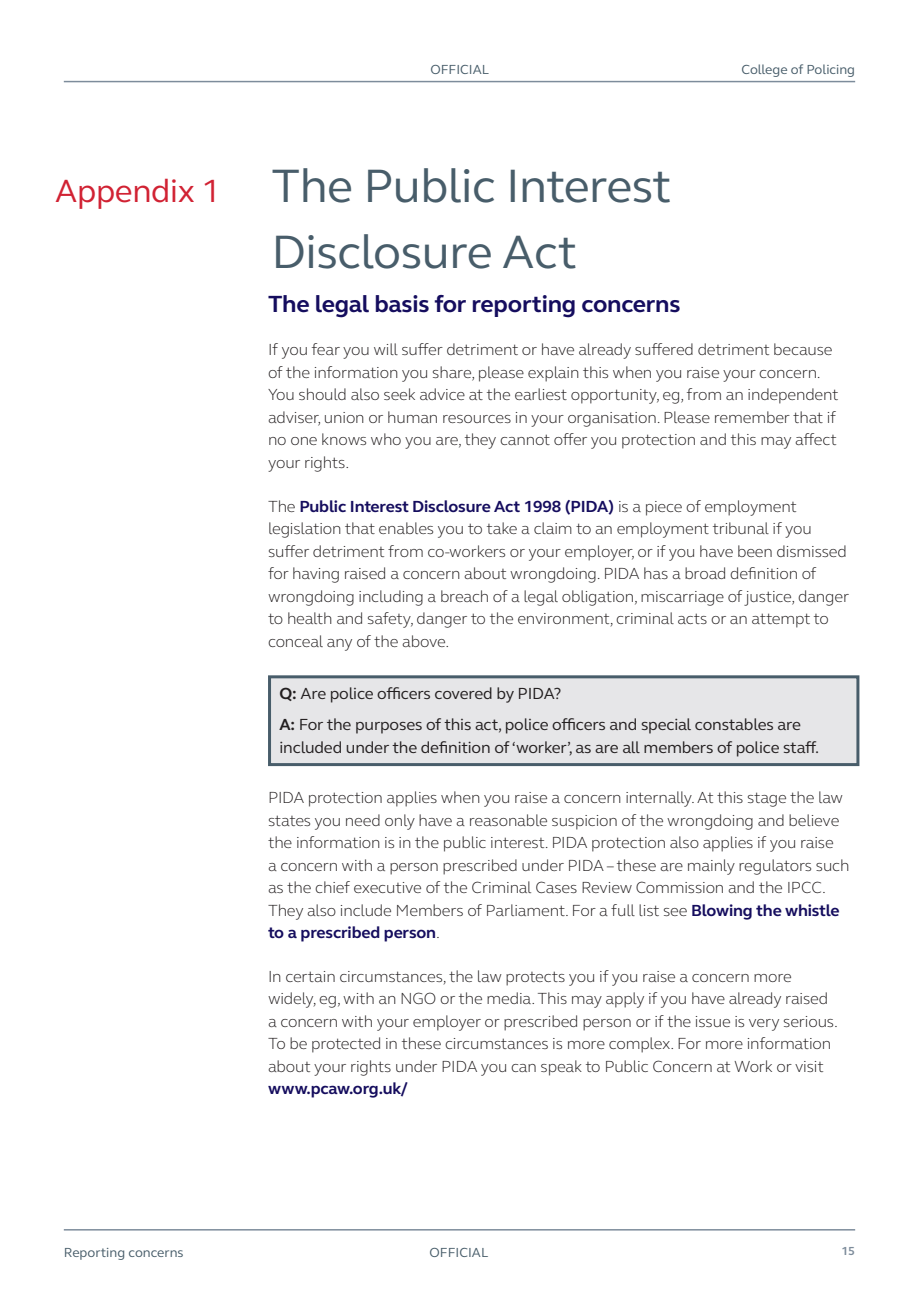
<style>
.page{position:relative;width:919px;height:1289px;background:#fff}
.page>*{position:absolute;margin:0;border:0;box-sizing:border-box;transform-origin:0 0}
.Section_header{font:48px/66px "FS Elliot Pro";letter-spacing:-.01em;color:#485d6a}
.Copy_blurb_blue{font:700 24px "FS Elliot Pro";letter-spacing:-.01em;color:#150d5e}
.Body_copy_NEW{font:300 16.5px/22.5px "FS Elliot Pro";letter-spacing:-.01em;color:#231f20}
.Text_box{font:16.5px/22.5px "FS Elliot Pro";letter-spacing:-.01em;color:#231f20}
.t1{font:13.5px "FS Elliot Pro";color:#485d6a}
.t2{font:700 12px "FS Elliot Pro";color:#7d8c9b}
.s1{font-size:33px;color:#d12233}
.s2{font-weight:700;color:#150d5e}
.s3{font-weight:700}
</style>
<div class="page">
<hr style="left:64px;top:1228px;width:791px;height:2px;background:#7d8c9b">
<hr style="left:64px;top:81px;width:791px;height:1px;background:#7d8c9b">
<div style="left:269px;top:677px;width:588px;height:87px;background:#e6e6e8"></div>
<div style="left:268px;top:675px;width:591px;height:91px;border:3px solid #485d6a"></div>
<p class="t1" style="left:430px;top:60px;width:60px">OFFICIAL</p>
<p class="t1" style="left:741px;top:60px;width:115px">College of Policing</p>
<p class="Section_header" style="left:271px;top:151px;width:401px;text-indent:-216px"><span class="s1">Appendix 1</span> The Public Interest<br>Disclosure Act</p>
<p class="Copy_blurb_blue" style="left:268px;top:287px;width:414px">The legal basis for reporting concerns</p>
<p class="Body_copy_NEW" style="left:268px;top:338px;width:572px">If you fear you will suffer detriment or have already suffered detriment because of the information you share, please explain this when you raise your concern.<br>You should also seek advice at the earliest opportunity, eg, from an independent adviser, union or human resources in your organisation. Please remember that if no one knows who you are, they cannot offer you protection and this may affect your rights.</p>
<p class="Body_copy_NEW" style="left:268px;top:494px;width:582px">The <span class="s2">Public Interest Disclosure Act 1998 (PIDA)</span> is a piece of employment legislation that enables you to take a claim to an employment tribunal if you suffer detriment from co-workers or your employer, or if you have been dismissed for having raised a concern about wrongdoing. PIDA has a broad definition of wrongdoing including a breach of a legal obligation, miscarriage of justice, danger to health and safety, danger to the environment, criminal acts or an attempt to conceal any of the above.</p>
<p class="Text_box" style="left:279px;top:682px;width:283px"><span class="s3">Q:</span> Are police officers covered by PIDA?</p>
<p class="Text_box" style="left:279px;top:713px;width:541px"><span class="s3">A:</span> For the purposes of this act, police officers and special constables are included under the definition of ‘worker’, as are all members of police staff.</p>
<p class="Body_copy_NEW" style="left:268px;top:785px;width:583px">PIDA protection applies when you raise a concern internally. At this stage the law states you need only have a reasonable suspicion of the wrongdoing and believe the information is in the public interest. PIDA protection also applies if you raise<br>a concern with a person prescribed under PIDA – these are mainly regulators such as the chief executive of the Criminal Cases Review Commission and the IPCC.<br>They also include Members of Parliament. For a full list see <span class="s2">Blowing the whistle to a prescribed person</span>.</p>
<p class="Body_copy_NEW" style="left:268px;top:964px;width:571px">In certain circumstances, the law protects you if you raise a concern more widely, eg, with an NGO or the media. This may apply if you have already raised a concern with your employer or prescribed person or if the issue is very serious.<br>To be protected in these circumstances is more complex. For more information about your rights under PIDA you can speak to Public Concern at Work or visit <span class="s2">www.pcaw.org.uk/</span></p>
<p class="t1" style="left:64px;top:1242px;width:121px">Reporting concerns</p>
<p class="t1" style="left:429px;top:1242px;width:60px">OFFICIAL</p>
<p class="t2" style="left:841px;top:1243px;width:15px">15</p>
</div>
